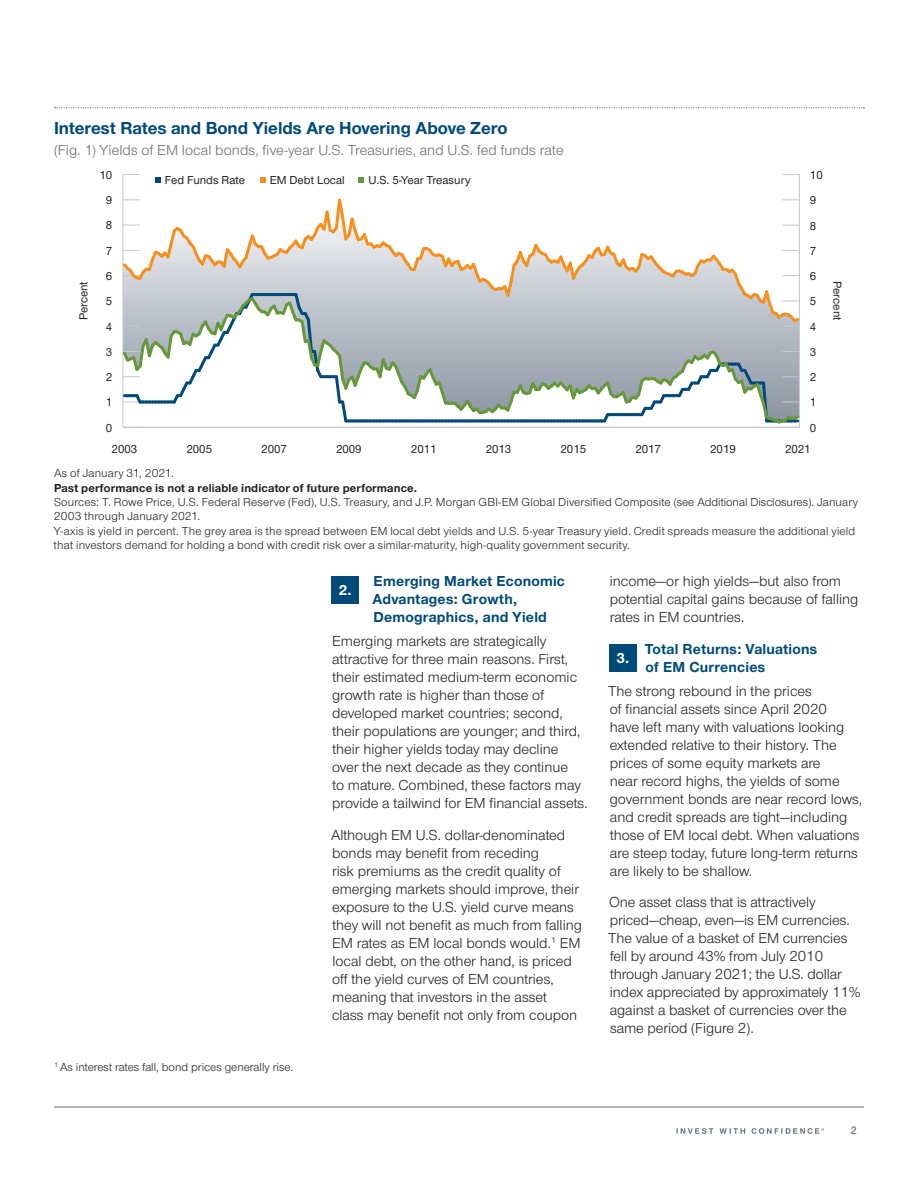
<style>
.page{position:relative;width:918px;height:1188px;background:#fff}
.page>*{position:absolute;margin:0;border:0;box-sizing:border-box;transform-origin:0 0}
.t1{font:700 18px "Nimbus Sans Novus";color:#004a79}
.t2{font:15px/18px "Nimbus Sans Novus";color:#231f20}
.t3{font:700 15px/18px "Nimbus Sans Novus";letter-spacing:.015em;color:#004a79}
.t4{font:15px "Nimbus Sans Novus";letter-spacing:.005em;color:#6c6d70}
.t5{font:700 15px "Nimbus Sans Novus";color:#fff}
.t6{font:12px/14.4px "Nimbus Sans Novus";letter-spacing:.01em;color:#231f20}
.t7{font:500 12px "Nimbus Sans Novus";color:#231f20}
.t8{font:700 12px "Nimbus Sans Novus";letter-spacing:.015em;color:#231f20}
.t9{font:600 11.25px "Nimbus Sans Novus";color:#6c6d70}
</style>
<div class="page">
<hr style="left:54px;top:1107px;width:810px;height:1px;background:#6c6d70">
<div style="left:332px;top:576px;width:27px;height:28px;background:#004a79"></div>
<div style="left:609px;top:644px;width:28px;height:28px;background:#004a79"></div>
<svg style="left:55px;top:107px;width:809px;height:1px"></svg>
<hr style="left:123px;top:175px;width:1px;height:252px;background:#c9c8c8">
<svg style="left:123px;top:174px;width:17px;height:1px"></svg>
<hr style="left:799px;top:175px;width:1px;height:252px;background:#c9c8c8">
<svg style="left:782px;top:174px;width:17px;height:1px"></svg>
<svg style="left:122px;top:197px;width:678px;height:231px"></svg>
<svg style="left:358px;top:177px;width:6px;height:6px"></svg>
<svg style="left:260px;top:177px;width:6px;height:6px"></svg>
<svg style="left:155px;top:177px;width:6px;height:6px"></svg>
<svg style="left:677px;top:1128px;width:147px;height:6px"></svg>
<p class="t1" style="left:54px;top:116px;width:455px">Interest Rates and Bond Yields Are Hovering Above Zero</p>
<p class="t4" style="left:54px;top:140px;width:511px">(Fig. 1) Yields of EM local bonds, five-year U.S. Treasuries, and U.S. fed funds rate</p>
<p class="t7" style="left:100px;top:167px;width:14px">10</p>
<p class="t7" style="left:165px;top:172px;width:82px">Fed Funds Rate</p>
<p class="t7" style="left:270px;top:172px;width:77px">EM Debt Local</p>
<p class="t7" style="left:368px;top:172px;width:103px">U.S. 5-Year Treasury</p>
<p class="t7" style="left:810px;top:167px;width:14px">10</p>
<p class="t7" style="left:106px;top:192px;width:8px">9</p>
<p class="t7" style="left:810px;top:192px;width:8px">9</p>
<p class="t7" style="left:106px;top:217px;width:8px">8</p>
<p class="t7" style="left:810px;top:218px;width:8px">8</p>
<p class="t7" style="left:106px;top:243px;width:8px">7</p>
<p class="t7" style="left:810px;top:243px;width:8px">7</p>
<p class="t7" style="left:106px;top:268px;width:8px">6</p>
<p class="t7" style="left:810px;top:268px;width:8px">6</p>
<p class="t7" style="left:76px;top:320px;width:41px;rotate:-90deg">Percent</p>
<p class="t7" style="left:845px;top:281px;width:41px;rotate:90deg">Percent</p>
<p class="t7" style="left:106px;top:293px;width:8px">5</p>
<p class="t7" style="left:810px;top:293px;width:8px">5</p>
<p class="t7" style="left:106px;top:319px;width:8px">4</p>
<p class="t7" style="left:810px;top:319px;width:8px">4</p>
<p class="t7" style="left:106px;top:344px;width:8px">3</p>
<p class="t7" style="left:810px;top:344px;width:8px">3</p>
<p class="t7" style="left:106px;top:369px;width:8px">2</p>
<p class="t7" style="left:810px;top:369px;width:8px">2</p>
<p class="t7" style="left:106px;top:394px;width:8px">1</p>
<p class="t7" style="left:810px;top:394px;width:8px">1</p>
<p class="t7" style="left:106px;top:420px;width:8px">0</p>
<p class="t7" style="left:810px;top:420px;width:8px">0</p>
<p class="t7" style="left:112px;top:441px;width:27px">2003</p>
<p class="t7" style="left:186px;top:441px;width:27px">2005</p>
<p class="t7" style="left:261px;top:441px;width:27px">2007</p>
<p class="t7" style="left:336px;top:441px;width:27px">2009</p>
<p class="t7" style="left:411px;top:441px;width:27px">2011</p>
<p class="t7" style="left:486px;top:441px;width:27px">2013</p>
<p class="t7" style="left:561px;top:441px;width:27px">2015</p>
<p class="t7" style="left:635px;top:441px;width:27px">2017</p>
<p class="t7" style="left:710px;top:441px;width:27px">2019</p>
<p class="t7" style="left:785px;top:441px;width:27px">2021</p>
<p class="t6" style="left:54px;top:466px;width:121px">As of January 31, 2021.</p>
<p class="t8" style="left:54px;top:480px;width:365px">Past performance is not a reliable indicator of future performance.</p>
<p class="t6" style="left:54px;top:494px;width:805px">Sources: T. Rowe Price, U.S. Federal Reserve (Fed), U.S. Treasury, and J.P. Morgan GBI-EM Global Diversified Composite (see Additional Disclosures). January 2003 through January 2021.<br>Y-axis is yield in percent. The grey area is the spread between EM local debt yields and U.S. 5-year Treasury yield. Credit spreads measure the additional yield that investors demand for holding a bond with credit risk over a similar‑maturity, high‑quality government security.</p>
<p class="t6" style="left:54px;top:1059px;width:241px"><sup>1</sup> As interest rates fall, bond prices generally rise.</p>
<p class="t5" style="left:339px;top:580px;width:14px">2.</p>
<p class="t3" style="left:372px;top:572px;width:194px">Emerging Market Economic<br>Advantages: Growth,<br>Demographics, and Yield</p>
<p class="t2" style="left:332px;top:632px;width:257px">Emerging markets are strategically attractive for three main reasons. First, their estimated medium‑term economic growth rate is higher than those of developed market countries; second, their populations are younger; and third, their higher yields today may decline over the next decade as they continue<br>to mature. Combined, these factors may provide a tailwind for EM financial assets.</p>
<p class="t2" style="left:331px;top:825px;width:252px">Although EM U.S. dollar‑denominated bonds may benefit from receding<br>risk premiums as the credit quality of emerging markets should improve, their exposure to the U.S. yield curve means they will not benefit as much from falling EM rates as EM local bonds would.<sup>1</sup> EM local debt, on the other hand, is priced off the yield curves of EM countries, meaning that investors in the asset<br>class may benefit not only from coupon</p>
<p class="t2" style="left:610px;top:572px;width:250px">income—or high yields—but also from potential capital gains because of falling rates in EM countries.</p>
<p class="t5" style="left:616px;top:648px;width:14px">3.</p>
<p class="t3" style="left:645px;top:639px;width:174px">Total Returns: Valuations of EM Currencies</p>
<p class="t2" style="left:608px;top:681px;width:256px">The strong rebound in the prices<br>of financial assets since April 2020<br>have left many with valuations looking extended relative to their history. The prices of some equity markets are<br>near record highs, the yields of some government bonds are near record lows, and credit spreads are tight—including those of EM local debt. When valuations are steep today, future long‑term returns are likely to be shallow.</p>
<p class="t2" style="left:608px;top:893px;width:254px">One asset class that is attractively priced—cheap, even—is EM currencies.<br>The value of a basket of EM currencies fell by around 43% from July 2010 through January 2021; the U.S. dollar index appreciated by approximately 11% against a basket of currencies over the same period (Figure 2).</p>
<p class="t9" style="left:851px;top:1123px;width:7px">2</p>
</div>
